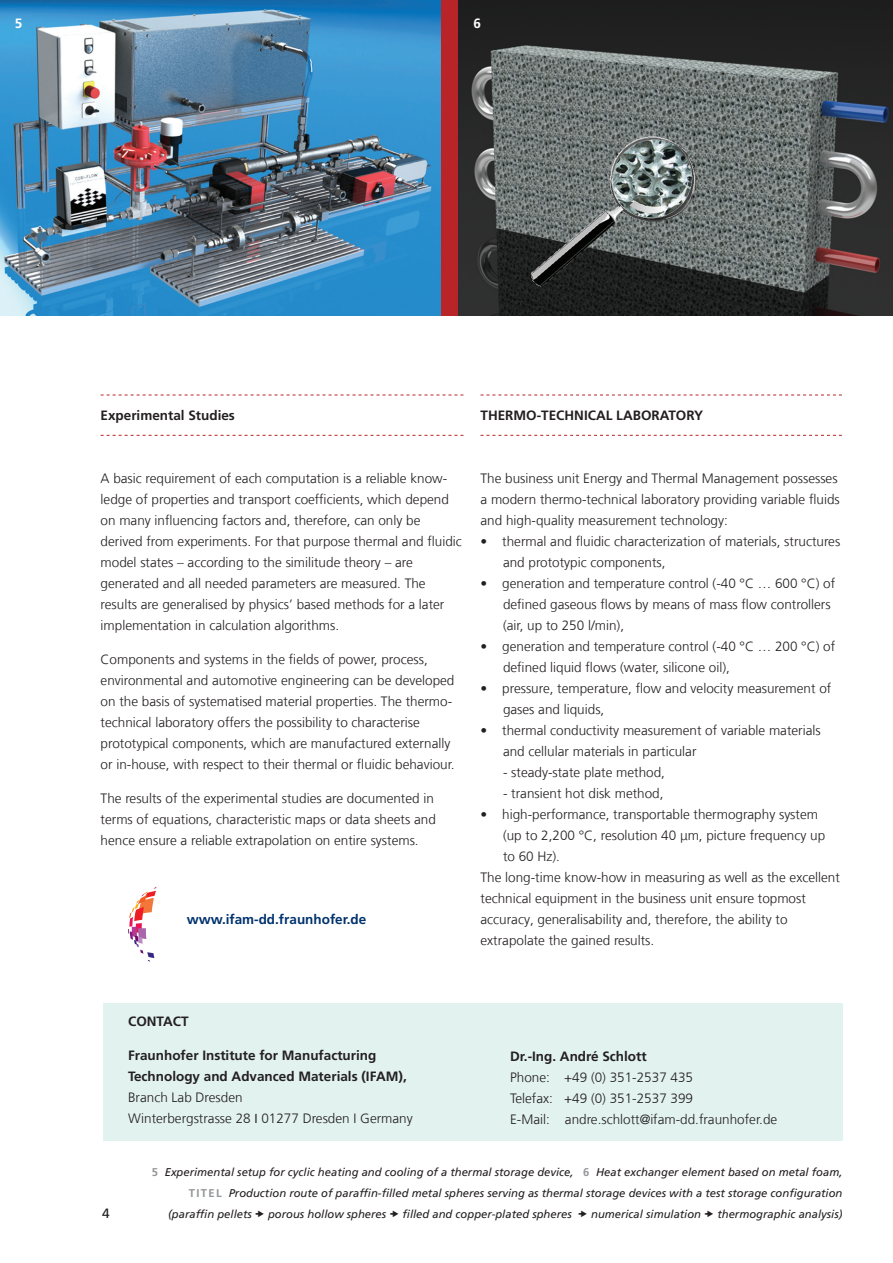
<style>
.page{position:relative;width:893px;height:1263px;background:#fff}
.page>*{position:absolute;margin:0;border:0;box-sizing:border-box;transform-origin:0 0}
.t1{font:300 13.5px/21px "Frutiger LT Com";color:#231f20}
.t2{font:700 13.5px/21px "Frutiger LT Com";color:#231f20}
.t3{font:700 13.5px "Frutiger LT Com";color:#00326d}
.t4{font:700 13.5px "Frutiger LT Com";color:#fff}
.t5{font:13.5px "Frutiger LT Com";color:#231f20}
.t6{font:italic 11.25px/21px "Frutiger LT Com";color:#231f20}
.s1{font-family:"Myriad Pro";font-weight:400}
.s2{font-weight:700;font-style:normal;color:#939598}
</style>
<div class="page">
<svg style="left:101px;top:395px;width:362px;height:1px"></svg>
<svg style="left:101px;top:435px;width:362px;height:1px"></svg>
<svg style="left:480px;top:395px;width:362px;height:1px"></svg>
<svg style="left:480px;top:435px;width:362px;height:1px"></svg>
<svg style="left:128px;top:887px;width:29px;height:74px"></svg>
<div style="left:0;top:0;width:893px;height:315px;background:#b92429"></div>
<img style="left:0;top:0;width:440px;height:315px">
<img style="left:458px;top:0;width:435px;height:315px">
<div style="left:103px;top:1003px;width:739px;height:138px;background:#e2f2ef"></div>
<p class="t4" style="left:15px;top:15px;width:9px">5</p>
<p class="t4" style="left:473px;top:15px;width:9px">6</p>
<p class="t2" style="left:101px;top:405px;width:136px">Experimental Studies</p>
<p class="t2" style="left:480px;top:405px;width:17px">Ther</p>
<p class="t2" style="left:513px;top:405px;width:138px">mo-technical laborator</p>
<p class="t2" style="left:694px;top:405px;width:11px">y</p>
<p class="t1" style="left:101px;top:468px;width:363px">A basic requirement of each computation is a reliable know&shy;ledge of properties and transport coefficients, which depend on many influencing factors and, therefore, can only be derived from experiments. For that purpose thermal and fluidic model states – according to the similitude theory – are generated and all needed parameters are measured. The results are generalised by physics’ based methods for a later implementation in calculation algorithms.</p>
<p class="t1" style="left:101px;top:649px;width:356px">Components and systems in the fields of power, process, environmental and automotive engineering can be developed on the basis of systematised material properties. The thermo&shy;technical laboratory offers the possibility to characterise prototypical components, which are manufactured externally or in-house, with respect to their thermal or fluidic behaviour.</p>
<p class="t1" style="left:101px;top:788px;width:337px">The results of the experimental studies are documented in terms of equations, characteristic maps or data sheets and hence ensure a reliable extrapolation on entire systems.</p>
<p class="t3" style="left:187px;top:911px;width:181px">www.ifam-dd.fraunhofer.de</p>
<p class="t1" style="left:480px;top:468px;width:361px">The business unit Energy and Thermal Management possesses a modern thermo-technical laboratory providing variable fluids and high-quality measurement technology:</p>
<p class="t1" style="left:503px;top:531px;width:339px;text-indent:-23px">• thermal and fluidic characterization of materials, structures and prototypic components,</p>
<p class="t1" style="left:503px;top:573px;width:334px;text-indent:-23px">• generation and temperature control (-40 °C … 600 °C) of defined gaseous flows by means of mass flow controllers (air, up to 250 l/min),</p>
<p class="t1" style="left:503px;top:636px;width:334px;text-indent:-23px">• generation and temperature control (-40 °C … 200 °C) of defined liquid flows (water, silicone oil),</p>
<p class="t1" style="left:503px;top:678px;width:330px;text-indent:-23px">• pressure, temperature, flow and velocity measurement of gases and liquids,</p>
<p class="t1" style="left:503px;top:720px;width:319px;text-indent:-23px">• thermal conductivity measurement of variable materials and cellular materials in particular</p>
<p class="t1" style="left:503px;top:762px;width:163px">- steady-state plate method,</p>
<p class="t1" style="left:503px;top:783px;width:162px">- transient hot disk method,</p>
<p class="t1" style="left:480px;top:804px;width:339px">• high-performance, transportable thermography system</p>
<p class="t1" style="left:503px;top:825px;width:324px">(up to 2,200 °C, resolution 40 μm, picture frequency up</p>
<p class="t1" style="left:503px;top:846px;width:59px">to 60 Hz).</p>
<p class="t1" style="left:480px;top:867px;width:361px">The long-time know-how in measuring as well as the excellent</p>
<p class="t1" style="left:480px;top:888px;width:327px">technical equipment in the business unit ensure topmost</p>
<p class="t1" style="left:480px;top:909px;width:309px">accuracy, generalisability and, therefore, the ability to</p>
<p class="t1" style="left:480px;top:930px;width:175px">extrapolate the gained results.</p>
<p class="t2" style="left:128px;top:1011px;width:62px">CONTACT</p>
<p class="t2" style="left:128px;top:1045px;width:280px">Fraunhofer Institute for Manufacturing<br>Technology and Advanced Materials (IFAM),</p>
<p class="t1" style="left:128px;top:1087px;width:286px">Branch Lab Dresden<br>Winterbergstrasse 28 <span class="s1">I</span> 01277 Dresden I Germany</p>
<p class="t2" style="left:510px;top:1045px;width:138px">Dr.-Ing. André Schlott</p>
<p class="t1" style="left:510px;top:1066px;width:269px">Phone: +49 (0) 351-2537 435<br>Telefax: +49 (0) 351-2537 399<br>E-Mail: andre.schlott@ifam-dd.fraunhofer.de</p>
<p class="t5" style="left:102px;top:1205px;width:9px">4</p>
<p class="t6" style="left:189px;top:1162px;width:655px;text-indent:-37px"><span class="s2">5</span> Experimental setup for cyclic heating and cooling of a thermal storage device, <span class="s2">6</span> Heat exchanger element based on metal foam, <span class="s2">tite</span></p>
<p class="t6" style="left:168px;top:1183px;width:676px;text-indent:48px"><span class="s2">l</span> Production route of paraffin-filled metal spheres serving as thermal storage devices with a test storage configuration (paraffin pellets</p>
<p class="t6" style="left:268px;top:1204px;width:120px">porous hollow spheres</p>
<p class="t6" style="left:402px;top:1204px;width:171px">filled and copper-plated spheres</p>
<p class="t6" style="left:591px;top:1204px;width:112px">numerical simulation</p>
<p class="t6" style="left:717px;top:1204px;width:127px">thermographic analysis)</p>
</div>
